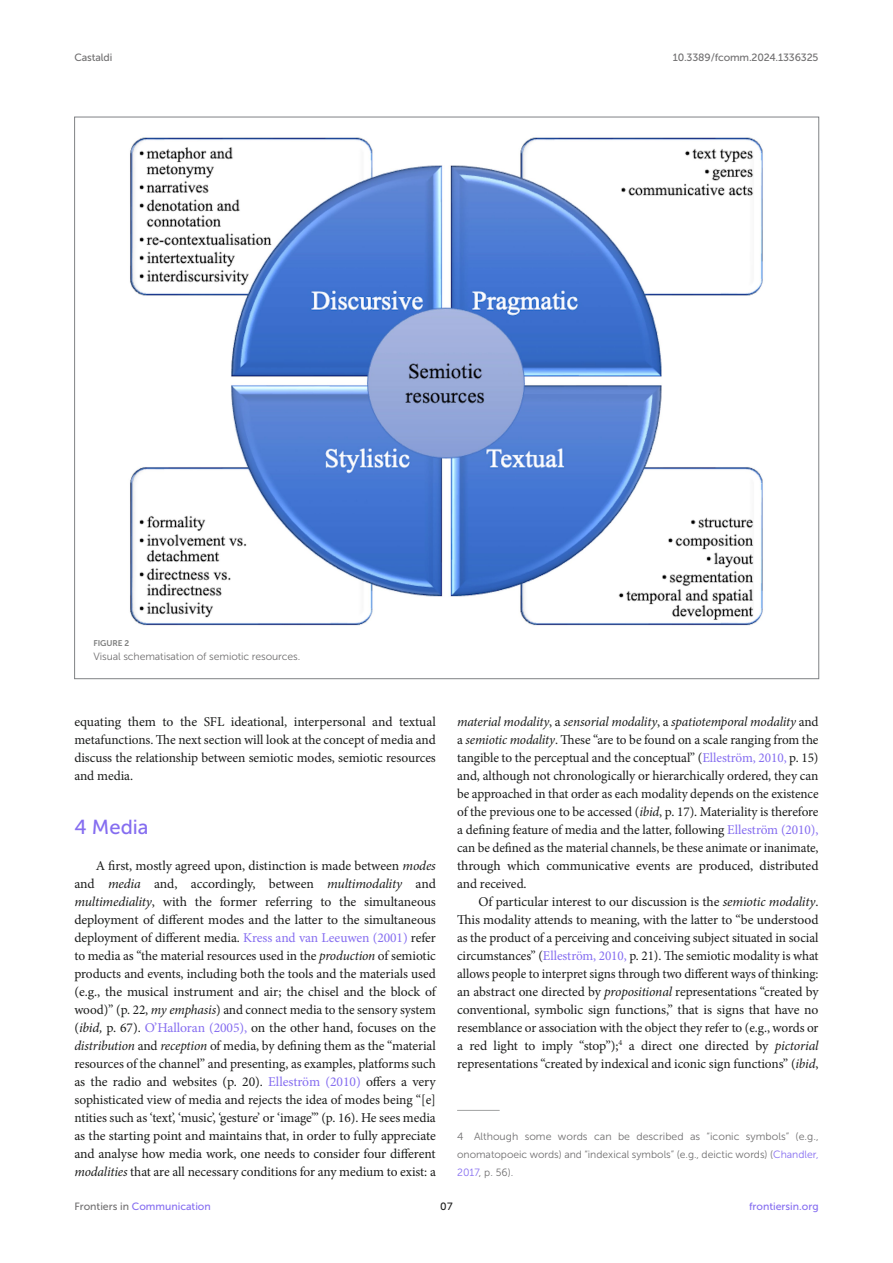
<style>
.page{position:relative;width:893px;height:1263px;background:#fff}
.page>*{position:absolute;margin:0;border:0;box-sizing:border-box;transform-origin:0 0}
.HEAD_1{font:20.25px "Museo Sans 500";color:#856df0}
.TEXT_FLUSH{font:13.5px/18px "Minion Pro";letter-spacing:-.01em;color:#1b1c1b;text-align:justify}
.TEXT{font:13.5px/18px "Minion Pro";letter-spacing:-.005em;color:#1b1c1b;text-align:justify}
.FOOTNOTE{font:10.5px/18px "Museo Sans 300";color:#706f70;text-align:justify}
.FIG_LEG{font:10.5px "Museo Sans 300";letter-spacing:-.01em;color:#706f70}
.t1{font:10.5px "Museo Sans 500";color:#856df0}
.t2{font:10.5px "Museo Sans 500";letter-spacing:-.015em;color:#706f70}
.t3{font:10.5px "Museo Sans 500";color:#1b1c1b}
.FIG_HD{font:8.25px "Museo Sans 700";letter-spacing:-.01em;color:#7e7f7f}
.s1{font-style:italic}
.s2{color:#856df0}
.s3{color:#706f70}
</style>
<div class="page">
<hr style="left:457px;top:1110px;width:43px;height:1px;background:#a2a3a3">
<img style="left:130px;top:137px;width:633px;height:489px">
<p class="t2" style="left:74px;top:51px;width:39px">Castaldi</p>
<p class="t2" style="left:673px;top:51px;width:147px">10.3389/fcomm.2024.1336325</p>
<p class="FIG_HD" style="left:94px;top:639px;width:37px">FIGURE 2</p>
<p class="FIG_LEG" style="left:94px;top:650px;width:208px">Visual schematisation of semiotic resources.</p>
<p class="TEXT" style="left:74px;top:713px;width:363px">equating them to the SFL ideational, interpersonal and textual metafunctions. The next section will look at the concept of media and discuss the relationship between semiotic modes, semiotic resources and media.</p>
<p class="HEAD_1" style="left:74px;top:816px;width:76px">4 Media</p>
<p class="TEXT_FLUSH" style="left:74px;top:857px;width:363px;text-indent:21px">A first, mostly agreed upon, distinction is made between <span class="s1">modes </span>and <span class="s1">media</span> and, accordingly, between <span class="s1">multimodality</span> and <span class="s1">multimediality</span>, with the former referring to the simultaneous deployment of different modes and the latter to the simultaneous deployment of different media. <span class="s2">Kress and van Leeuwen (2001)</span> refer to media as “the material resources used in the <span class="s1">production</span> of semiotic products and events, including both the tools and the materials used (e.g., the musical instrument and air; the chisel and the block of wood)” (p. 22, <span class="s1">my emphasis</span>) and connect media to the sensory system (<span class="s1">ibid,</span> p. 67). <span class="s2">O’Halloran (2005),</span> on the other hand, focuses on the <span class="s1">distribution</span> and <span class="s1">reception</span> of media, by defining them as the “material resources of the channel” and presenting, as examples, platforms such as the radio and websites (p. 20). <span class="s2">Elleström (2010)</span> offers a very sophisticated view of media and rejects the idea of modes being “[e] ntities such as ‘text’, ‘music’, ‘gesture’ or ‘image’” (p. 16). He sees media as the starting point and maintains that, in order to fully appreciate and analyse how media work, one needs to consider four different <span class="s1">modalities</span> that are all necessary conditions for any medium to exist: a</p>
<p class="TEXT_FLUSH" style="left:457px;top:713px;width:363px"><span class="s1">material modality</span>, a <span class="s1">sensorial modality</span>, a <span class="s1">spatiotemporal modality</span> and a <span class="s1">semiotic modality</span>. These “are to be found on a scale ranging from the tangible to the perceptual and the conceptual” (<span class="s2">Elleström, 2010,</span> p. 15) and, although not chronologically or hierarchically ordered, they can be approached in that order as each modality depends on the existence of the previous one to be accessed (<span class="s1">ibid</span>, p. 17). Materiality is therefore a defining feature of media and the latter, following <span class="s2">Elleström (2010), </span>can be defined as the material channels, be these animate or inanimate, through which communicative events are produced, distributed and received.</p>
<p class="TEXT" style="left:457px;top:893px;width:363px;text-indent:21px">Of particular interest to our discussion is the <span class="s1">semiotic modality</span>.<br>This modality attends to meaning, with the latter to “be understood as the product of a perceiving and conceiving subject situated in social circumstances” (<span class="s2">Elleström, 2010,</span> p. 21). The semiotic modality is what allows people to interpret signs through two different ways of thinking: an abstract one directed by <span class="s1">propositional</span> representations “created by conventional, symbolic sign functions,” that is signs that have no resemblance or association with the object they refer to (e.g., words or a red light to imply “stop”);<sup>4</sup> a direct one directed by <span class="s1">pictorial </span>representations “created by indexical and iconic sign functions” (<span class="s1">ibid</span>,</p>
<p class="FOOTNOTE" style="left:457px;top:1127px;width:363px">4 Although some words can be described as “iconic symbols” (e.g., onomatopoeic words) and “indexical symbols” (e.g., deictic words) (<span class="s2">Chandler, 2017</span>, p. 56).</p>
<p class="t1" style="left:74px;top:1200px;width:138px"><span class="s3">Frontiers in</span> Communication</p>
<p class="t3" style="left:440px;top:1200px;width:14px">07</p>
<p class="t1" style="left:749px;top:1200px;width:71px">frontiersin.org</p>
</div>
